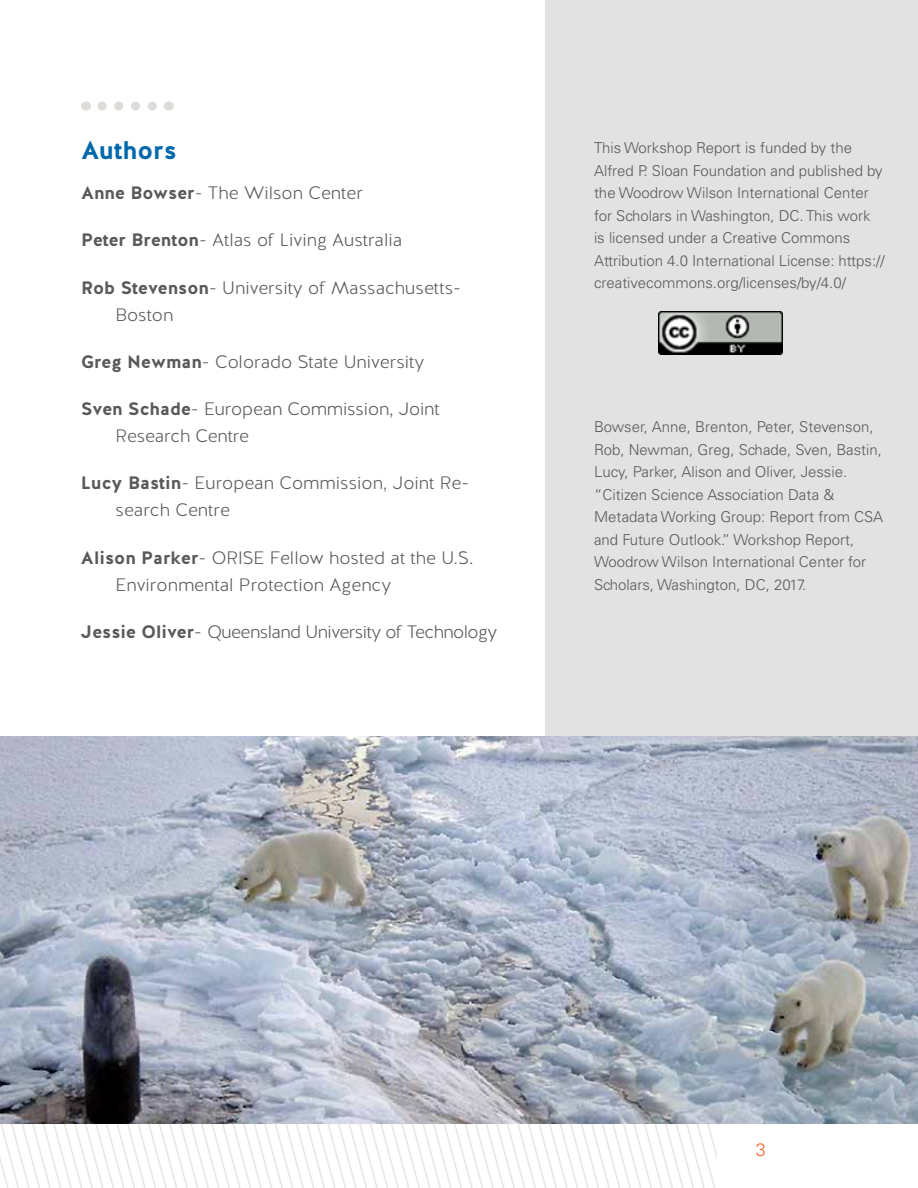
<style>
.page{position:relative;width:918px;height:1188px;background:#fff}
.page>*{position:absolute;margin:0;border:0;box-sizing:border-box;transform-origin:0 0}
.t1{font:700 25.5px "Halis R";color:#0069aa}
.t2{font:300 18px/27px "Halis R";color:#58595b}
.t3{font:300 18px "Halis R";letter-spacing:-.03em;color:#58595b}
.t4{font:300 18px "Univers LT Std";color:#f26531}
.t5{font:300 15px/22.5px "Univers LT Std";color:#58595b}
.s1{font-weight:700}
</style>
<div class="page">
<svg style="left:0;top:1124px;width:717px;height:64px"></svg>
<hr style="left:0;top:1123px;width:918px;height:1px;background:#e3e2e3">
<svg style="left:102px;top:102px;width:55px;height:9px"></svg>
<div style="left:545px;top:0;width:373px;height:758px;background:#e3e2e3"></div>
<img style="left:0;top:737px;width:918px;height:386px">
<img style="left:659px;top:311px;width:123px;height:44px">
<h1 class="t1" style="left:81px;top:133px;width:97px">Authors</h1>
<p class="t2" style="left:81px;top:180px;width:283px"><span class="s1">Anne Bowser</span>- The Wilson Center</p>
<p class="t2" style="left:81px;top:227px;width:323px"><span class="s1">Peter Brenton</span>- Atlas of Living Australia</p>
<p class="t2" style="left:116px;top:275px;width:347px;text-indent:-35px"><span class="s1">Rob Stevenson</span>- University of Massachusetts-<br>Boston</p>
<p class="t2" style="left:81px;top:349px;width:345px"><span class="s1">Greg Newman</span>- Colorado State University</p>
<p class="t2" style="left:116px;top:396px;width:326px;text-indent:-35px"><span class="s1">Sven Schade</span>- European Commission, Joint<br>Research Centre</p>
<p class="t2" style="left:116px;top:470px;width:355px;text-indent:-35px"><span class="s1">Lucy Bastin</span>- European Commission, Joint Re&shy;search Centre</p>
<p class="t2" style="left:116px;top:545px;width:360px;text-indent:-35px"><span class="s1">Alison Parker</span>- ORISE Fellow hosted at the U.S.<br>Environmental Protection Agency</p>
<p class="t3" style="left:81px;top:620px;width:418px"><span class="s1">Jessie Oliver</span>- Queensland University of Technology</p>
<p class="t5" style="left:594px;top:137px;width:292px">This Workshop Report is funded by the Alfred P. Sloan Foundation and published by the Woodrow Wilson International Center for Scholars in Washington, DC. This work is licensed under a Creative Commons Attribution 4.0 International License: https:// creativecommons.org/licenses/by/4.0/</p>
<p class="t5" style="left:594px;top:416px;width:291px">Bowser, Anne, Brenton, Peter, Stevenson, Rob, Newman, Greg, Schade, Sven, Bastin, Lucy, Parker, Alison and Oliver, Jessie. “Citizen Science Association Data &amp; Metadata Working Group: Report from CSA and Future Outlook.” Workshop Report, Woodrow Wilson International Center for Scholars, Washington, DC, 2017.</p>
<p class="t4" style="left:756px;top:1139px;width:12px">3</p>
</div>
